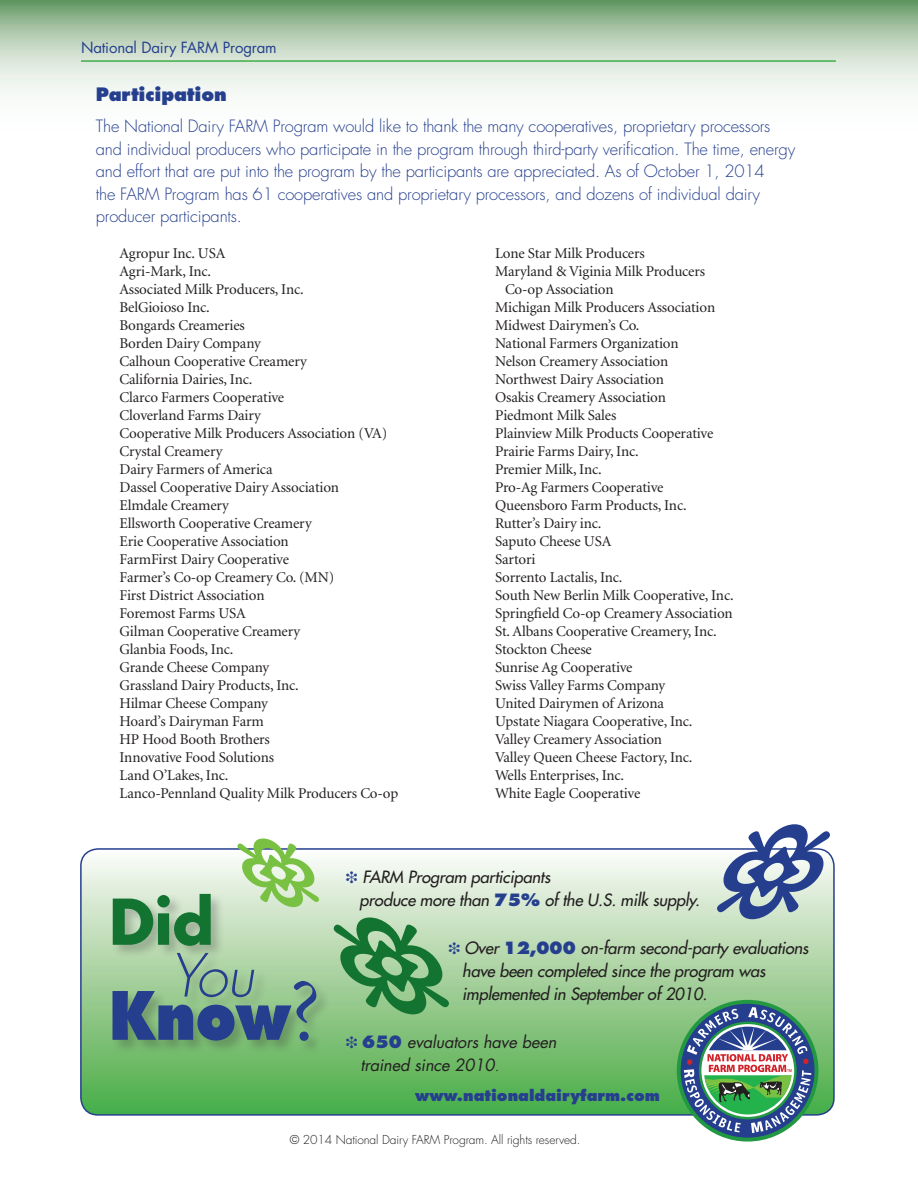
<style>
.page{position:relative;width:918px;height:1188px;background:#fff}
.page>*{position:absolute;margin:0;border:0;box-sizing:border-box;transform-origin:0 0}
.t1{font:800 64.65px "Futura";color:#253f8e;scale:.89 1}
.t2{font:700 61.35px "Futura";color:#127430}
.t3{font:italic 300 57.9px "Futura";color:#253f8e}
.t4{font:800 18px "Futura";letter-spacing:-.01em;color:#253f8e}
.t5{font:300 16.5px/22.5px "Futura";letter-spacing:-.01em;color:#253f8e}
.t6{font:italic 16.5px/22.8px "Futura";letter-spacing:-.01em;color:#231f20}
.t7{font:italic 16.5px/22.8px "Futura";letter-spacing:-.01em;color:#231f20}
.t8{font:15px/18px "Minion";letter-spacing:-.01em;color:#231f20}
.t9{font:800 15px "Futura";color:#253f8e}
.t10{font:15px "Futura";letter-spacing:-.01em;color:#253f8e}
.t11{font:300 12px "Futura";letter-spacing:-.01em;color:#231f20}
.s1{font-family:"Minion Display";font-weight:400;font-size:88.5px}
.s2{font-weight:800;font-style:normal;color:#253f8e}
.s3{font-weight:300}
</style>
<div class="page">
<svg style="left:0;top:0;width:918px;height:92px;background:#bbd2bb"></svg>
<svg style="left:81px;top:851px;width:751px;height:262px;background:#9fd099"></svg>
<div style="left:80px;top:848px;width:755px;height:268px;border:2px solid #253f8e;border-radius:17px"></div>
<div style="left:111px;top:893px;width:220px;height:162px;background:#231f20;opacity:.25"></div>
<svg style="left:679px;top:1002px;width:138px;height:138px"></svg>
<div style="left:677px;top:1000px;width:141px;height:142px;border:4px solid #239842;border-radius:50%"></div>
<svg style="left:684px;top:1007px;width:127px;height:126px"></svg>
<hr style="left:81px;top:60px;width:755px;height:2px;background:#40ae49">
<svg style="left:227px;top:838px;width:103px;height:70px"></svg>
<svg style="left:702px;top:824px;width:133px;height:97px"></svg>
<svg style="left:346px;top:871px;width:11px;height:12px"></svg>
<svg style="left:319px;top:916px;width:145px;height:100px;background:#7ab47e"></svg>
<svg style="left:346px;top:1036px;width:11px;height:12px"></svg>
<p class="t10" style="left:81px;top:37px;width:197px">National Dairy FARM Program</p>
<p class="t4" style="left:96px;top:83px;width:132px">Participation</p>
<p class="t5" style="left:96px;top:115px;width:701px">The National Dairy FARM Program would like to thank the many cooperatives, proprietary processors and individual producers who participate in the program through third-party verification. The time, energy and effort that are put into the program by the participants are appreciated. As of October 1, 2014<br>the FARM Program has 61 cooperatives and proprietary processors, and dozens of individual dairy producer participants.</p>
<p class="t8" style="left:120px;top:245px;width:107px">Agropur Inc. USA</p>
<p class="t8" style="left:120px;top:263px;width:93px">Agri-Mark, Inc.</p>
<p class="t8" style="left:120px;top:281px;width:186px">Associated Milk Producers, Inc.</p>
<p class="t8" style="left:120px;top:299px;width:92px">BelGioioso Inc.</p>
<p class="t8" style="left:120px;top:317px;width:127px">Bongards Creameries</p>
<p class="t8" style="left:120px;top:335px;width:143px">Borden Dairy Company</p>
<p class="t8" style="left:120px;top:353px;width:189px">Calhoun Cooperative Creamery<br>California Dairies, Inc.</p>
<p class="t8" style="left:120px;top:389px;width:166px">Clarco Farmers Cooperative</p>
<p class="t8" style="left:120px;top:407px;width:143px">Cloverland Farms Dairy</p>
<p class="t8" style="left:120px;top:425px;width:269px">Cooperative Milk Producers Association (VA)</p>
<p class="t8" style="left:120px;top:443px;width:104px">Crystal Creamery</p>
<p class="t8" style="left:120px;top:461px;width:155px">Dairy Farmers of America</p>
<p class="t8" style="left:120px;top:479px;width:221px">Dassel Cooperative Dairy Association</p>
<p class="t8" style="left:120px;top:497px;width:111px">Elmdale Creamery</p>
<p class="t8" style="left:120px;top:515px;width:194px">Ellsworth Cooperative Creamery</p>
<p class="t8" style="left:120px;top:533px;width:171px">Erie Cooperative Association</p>
<p class="t8" style="left:120px;top:551px;width:171px">FarmFirst Dairy Cooperative</p>
<p class="t8" style="left:120px;top:569px;width:216px">Farmer’s Co-op Creamery Co. (MN)</p>
<p class="t8" style="left:120px;top:587px;width:146px">First District Association</p>
<p class="t8" style="left:120px;top:605px;width:128px">Foremost Farms USA</p>
<p class="t8" style="left:120px;top:623px;width:182px">Gilman Cooperative Creamery</p>
<p class="t8" style="left:120px;top:641px;width:115px">Glanbia Foods, Inc.</p>
<p class="t8" style="left:120px;top:659px;width:151px">Grande Cheese Company</p>
<p class="t8" style="left:120px;top:677px;width:181px">Grassland Dairy Products, Inc.</p>
<p class="t8" style="left:120px;top:695px;width:150px">Hilmar Cheese Company</p>
<p class="t8" style="left:120px;top:713px;width:146px">Hoard’s Dairyman Farm</p>
<p class="t8" style="left:120px;top:731px;width:152px">HP Hood Booth Brothers</p>
<p class="t8" style="left:120px;top:749px;width:156px">Innovative Food Solutions</p>
<p class="t8" style="left:120px;top:767px;width:110px">Land O’Lakes, Inc.</p>
<p class="t8" style="left:120px;top:785px;width:280px">Lanco-Pennland Quality Milk Producers Co-op</p>
<p class="t8" style="left:495px;top:245px;width:151px">Lone Star Milk Producers</p>
<p class="t8" style="left:505px;top:263px;width:201px;text-indent:-10px">Maryland &amp; Viginia Milk Producers<br>Co-op Association</p>
<p class="t8" style="left:495px;top:299px;width:222px">Michigan Milk Producers Association</p>
<p class="t8" style="left:495px;top:317px;width:146px">Midwest Dairymen’s Co.</p>
<p class="t8" style="left:495px;top:335px;width:185px">National Farmers Organization</p>
<p class="t8" style="left:495px;top:353px;width:175px">Nelson Creamery Association</p>
<p class="t8" style="left:495px;top:371px;width:170px">Northwest Dairy Association</p>
<p class="t8" style="left:495px;top:389px;width:172px">Osakis Creamery Association</p>
<p class="t8" style="left:495px;top:407px;width:123px">Piedmont Milk Sales</p>
<p class="t8" style="left:495px;top:425px;width:220px">Plainview Milk Products Cooperative</p>
<p class="t8" style="left:495px;top:443px;width:145px">Prairie Farms Dairy, Inc.</p>
<p class="t8" style="left:495px;top:461px;width:108px">Premier Milk, Inc.</p>
<p class="t8" style="left:495px;top:479px;width:170px">Pro-Ag Farmers Cooperative</p>
<p class="t8" style="left:495px;top:497px;width:193px">Queensboro Farm Products, Inc.</p>
<p class="t8" style="left:495px;top:515px;width:108px">Rutter’s Dairy inc.</p>
<p class="t8" style="left:495px;top:533px;width:118px">Saputo Cheese USA</p>
<p class="t8" style="left:495px;top:551px;width:42px">Sartori</p>
<p class="t8" style="left:495px;top:569px;width:129px">Sorrento Lactalis, Inc.</p>
<p class="t8" style="left:495px;top:587px;width:240px">South New Berlin Milk Cooperative, Inc.</p>
<p class="t8" style="left:495px;top:605px;width:239px">Springfield Co-op Creamery Association</p>
<p class="t8" style="left:495px;top:623px;width:223px">St. Albans Cooperative Creamery, Inc.</p>
<p class="t8" style="left:495px;top:641px;width:98px">Stockton Cheese</p>
<p class="t8" style="left:495px;top:659px;width:139px">Sunrise Ag Cooperative</p>
<p class="t8" style="left:495px;top:677px;width:171px">Swiss Valley Farms Company</p>
<p class="t8" style="left:495px;top:695px;width:170px">United Dairymen of Arizona</p>
<p class="t8" style="left:495px;top:713px;width:199px">Upstate Niagara Cooperative, Inc.</p>
<p class="t8" style="left:495px;top:731px;width:168px">Valley Creamery Association</p>
<p class="t8" style="left:495px;top:749px;width:199px">Valley Queen Cheese Factory, Inc.</p>
<p class="t8" style="left:495px;top:767px;width:131px">Wells Enterprises, Inc.</p>
<p class="t8" style="left:495px;top:785px;width:147px">White Eagle Cooperative</p>
<p class="t2" style="left:109px;top:879px;width:107px">Did</p>
<p class="t3" style="left:170px;top:938px;width:86px">You</p>
<p class="t1" style="left:109px;top:976px;width:239px">Know<span class="s1">?</span></p>
<p class="t6" style="left:360px;top:865px;width:342px">FARM Program participants<br>produce more than <span class="s2">75%</span> of the U.S. milk supply.</p>
<p class="t6" style="left:464px;top:937px;width:346px">Over <span class="s2">12,000</span> on-farm second-party evaluations</p>
<p class="t6" style="left:462px;top:959px;width:305px">have been completed since the program was</p>
<p class="t6" style="left:462px;top:982px;width:247px">implemented in September of 2010.</p>
<p class="t7" style="left:361px;top:1030px;width:198px"><span class="s2">650</span> evaluators have been trained since 2010<span class="s3">.</span></p>
<p class="t9" style="left:415px;top:1086px;width:246px">www.nationaldairyfarm.com</p>
<p class="t11" style="left:290px;top:1132px;width:292px">© 2014 National Dairy FARM Program. All rights reserved.</p>
</div>
